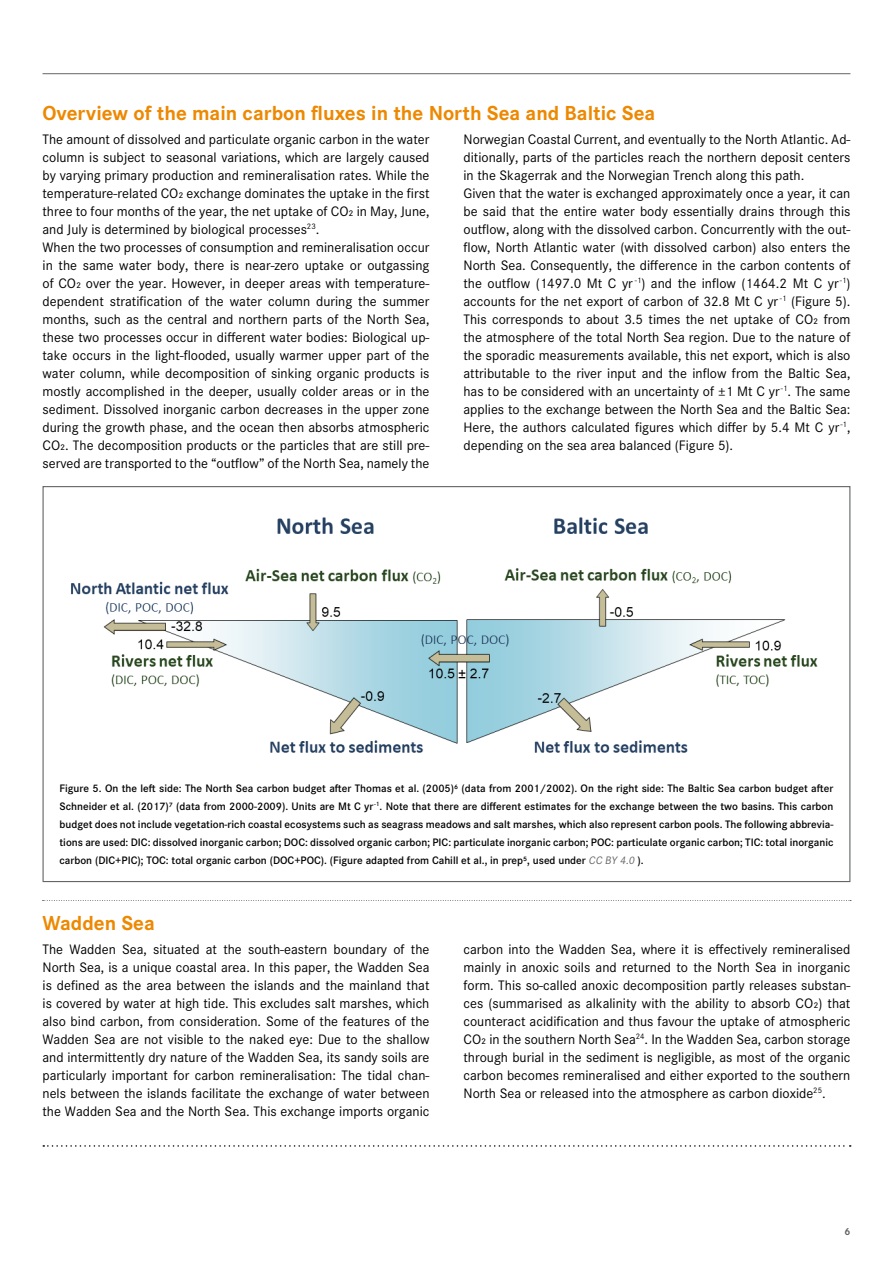
<style>
.page{position:relative;width:893px;height:1263px;background:#fff}
.page>*{position:absolute;margin:0;border:0;box-sizing:border-box;transform-origin:0 0}
.t1{font:700 21px "Corporate S Pro";color:#ed8800}
.t2{font:14.25px/18px "Corporate S Pro";color:#000}
.t3{font:600 11.25px/18px "Corporate S Pro";color:#000;text-align:justify}
.t4{font:700 10.5px "Corporate S Pro";color:#646567}
.s1{font-weight:400;font-style:italic;color:#646567}
</style>
<div class="page">
<img style="left:71px;top:517px;width:747px;height:236px">
<svg style="left:43px;top:1145px;width:808px;height:2px"></svg>
<hr style="left:43px;top:73px;width:807px;height:1px;background:#646567">
<svg style="left:43px;top:900px;width:808px;height:1px"></svg>
<h1 class="t1" style="left:43px;top:96px;width:614px">Overview of the main carbon fluxes in the North Sea and Baltic Sea</h1>
<p class="t2" style="left:43px;top:129px;width:388px">The amount of dissolved and particulate organic carbon in the water column is subject to seasonal variations, which are largely caused by varying primary production and remineralisation rates. While the temperature-related CO2 exchange dominates the uptake in the first three to four months of the year, the net uptake of CO2 in May, June, and July is determined by biological processes<sup>23</sup>.<br>When the two processes of consumption and remineralisation occur in the same water body, there is near-zero uptake or outgassing of CO2 over the year. However, in deeper areas with temperature&shy;dependent stratification of the water column during the summer months, such as the central and northern parts of the North Sea, these two processes occur in different water bodies: Biological up&shy;take occurs in the light-flooded, usually warmer upper part of the water column, while decomposition of sinking organic products is mostly accomplished in the deeper, usually colder areas or in the sediment. Dissolved inorganic carbon decreases in the upper zone during the growth phase, and the ocean then absorbs atmospheric CO2. The decomposition products or the particles that are still pre&shy;served are transported to the “outflow” of the North Sea, namely the</p>
<p class="t2" style="left:463px;top:129px;width:388px">Norwegian Coastal Current, and eventually to the North Atlantic. Ad&shy;ditionally, parts of the particles reach the northern deposit centers in the Skagerrak and the Norwegian Trench along this path.<br>Given that the water is exchanged approximately once a year, it can be said that the entire water body essentially drains through this outflow, along with the dissolved carbon. Concurrently with the out&shy;flow, North Atlantic water (with dissolved carbon) also enters the North Sea. Consequently, the difference in the carbon contents of the outflow (1497.0 Mt C yr <sup>-1</sup>) and the inflow (1464.2 Mt C yr <sup>-1</sup>) accounts for the net export of carbon of 32.8 Mt C yr <sup>-1</sup> (Figure 5).<br>This corresponds to about 3.5 times the net uptake of CO2 from the atmosphere of the total North Sea region. Due to the nature of the sporadic measurements available, this net export, which is also attributable to the river input and the inflow from the Baltic Sea, has to be considered with an uncertainty of ±1 Mt C yr <sup>-1</sup>. The same applies to the exchange between the North Sea and the Baltic Sea:<br>Here, the authors calculated figures which differ by 5.4 Mt C yr <sup>-1</sup>, depending on the sea area balanced (Figure 5).</p>
<p class="t3" style="left:60px;top:779px;width:775px">Figure 5. On the left side: The North Sea carbon budget after Thomas et al. (2005)6 (data from 2001/2002). On the right side: The Baltic Sea carbon budget after Schneider et al. (2017)7 (data from 2000-2009). Units are Mt C yr <sup>-1</sup>. Note that there are different estimates for the exchange between the two basins. This carbon budget does not include vegetation-rich coastal ecosystems such as seagrass meadows and salt marshes, which also represent carbon pools. The following abbrevia&shy;tions are used: DIC: dissolved inorganic carbon; DOC: dissolved organic carbon; PIC: particulate inorganic carbon; POC: particulate organic carbon; TIC: total inorganic carbon (DIC+PIC); TOC: total organic carbon (DOC+POC). (Figure adapted from Cahill et al., in prep5, used under <span class="s1">CC BY 4.0</span> ).</p>
<h1 class="t1" style="left:43px;top:906px;width:114px">Wadden Sea</h1>
<p class="t2" style="left:43px;top:939px;width:388px;text-align:justify">The Wadden Sea, situated at the south-eastern boundary of the North Sea, is a unique coastal area. In this paper, the Wadden Sea is defined as the area between the islands and the mainland that is covered by water at high tide. This excludes salt marshes, which also bind carbon, from consideration. Some of the features of the Wadden Sea are not visible to the naked eye: Due to the shallow and intermittently dry nature of the Wadden Sea, its sandy soils are particularly important for carbon remineralisation: The tidal chan&shy;nels between the islands facilitate the exchange of water between the Wadden Sea and the North Sea. This exchange imports organic</p>
<p class="t2" style="left:463px;top:939px;width:388px;text-align:justify">carbon into the Wadden Sea, where it is effectively remineralised mainly in anoxic soils and returned to the North Sea in inorganic form. This so-called anoxic decomposition partly releases substan&shy;ces (summarised as alkalinity with the ability to absorb CO2) that counteract acidification and thus favour the uptake of atmospheric CO2 in the southern North Sea<sup>24</sup>. In the Wadden Sea, carbon storage through burial in the sediment is negligible, as most of the organic carbon becomes remineralised and either exported to the southern North Sea or released into the atmosphere as carbon dioxide<sup>25</sup>.</p>
<p class="t4" style="left:844px;top:1223px;width:7px">6</p>
</div>
